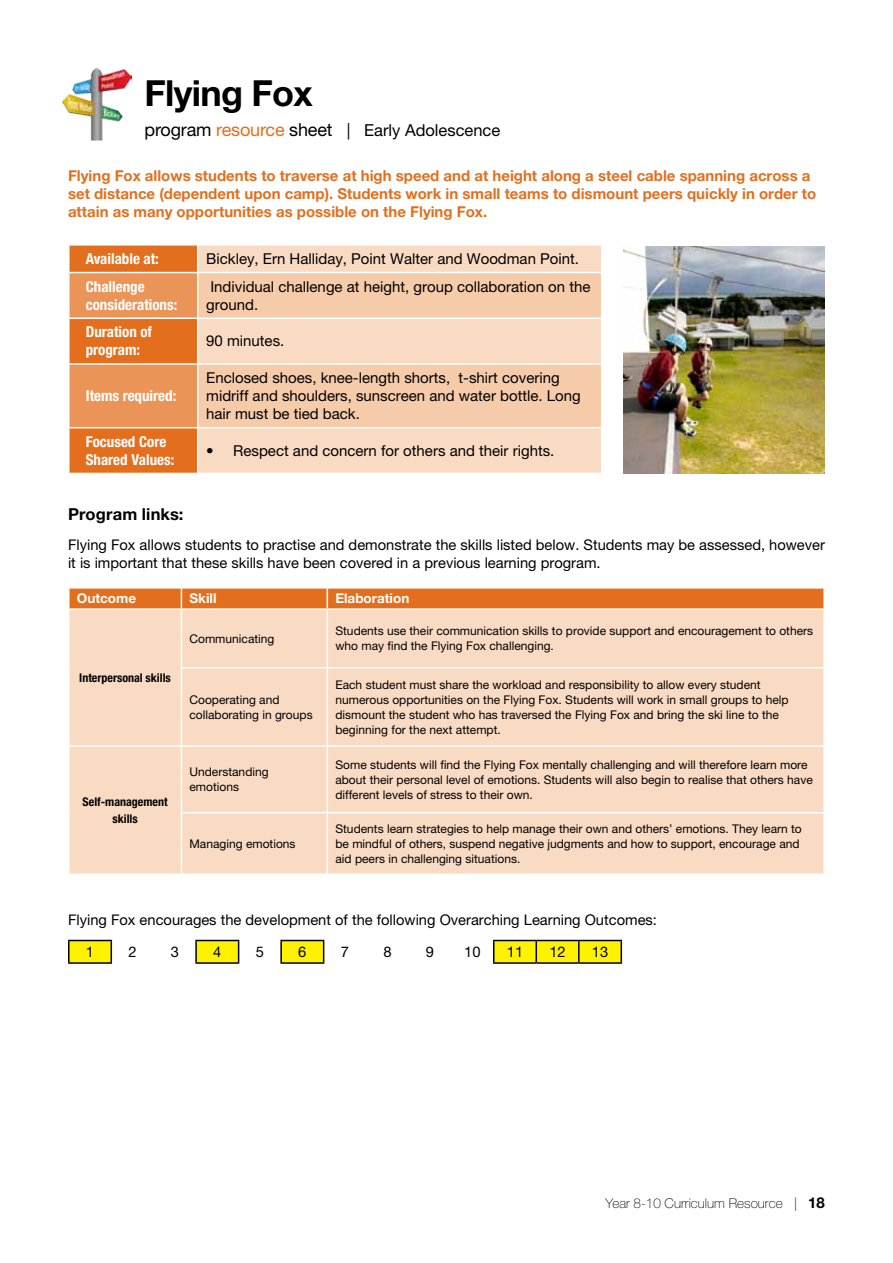
<style>
.page{position:relative;width:893px;height:1263px;background:#fff}
.page>*{position:absolute;margin:0;border:0;box-sizing:border-box;transform-origin:0 0}
.t1{font:700 36px "Helvetica Neue LT Std";letter-spacing:-.02em;color:#000}
.t2{font:16.5px "Helvetica Neue LT Std";color:#000}
.t3{font:700 16.5px "Helvetica Neue LT Std";letter-spacing:.01em;color:#000}
.t4{font:15px/18px "Helvetica Neue LT Std";color:#000}
.t5{font:700 15px/18px "Helvetica Neue LT Std";color:#e36f1e}
.t6{font:700 condensed 15px/18px "Helvetica Neue LT Std";color:#fff}
.t7{font:14.7px/18px "Helvetica Neue LT Std";color:#000}
.t8{font:100 13.5px "Helvetica Neue LT Std";color:#000}
.t9{font:700 13.5px "Helvetica Neue LT Std";color:#fff}
.t10{font:12px/15px "Helvetica Neue LT Std";color:#000}
.t11{font:700 condensed 12px/16.5px "Helvetica Neue LT Std";color:#000;text-align:center}
.s1{font-size:18px}
.s2{font-size:18px;color:#e36f1e}
.s3{font-weight:700;font-size:15px}
</style>
<div class="page">
<img style="left:62px;top:69px;width:69px;height:72px">
<div style="left:198px;top:246px;width:403px;height:227px;background:#f9dbc4"></div>
<svg style="left:198px;top:273px;width:403px;height:154px;background:#f6cfb1"></svg>
<hr style="left:198px;top:272px;width:404px;height:1px;background:#fff">
<hr style="left:198px;top:317px;width:404px;height:2px;background:#fff">
<hr style="left:198px;top:363px;width:404px;height:2px;background:#fff">
<hr style="left:198px;top:427px;width:404px;height:1px;background:#fff">
<svg style="left:69px;top:245px;width:129px;height:228px;background:#e78440"></svg>
<hr style="left:68px;top:273px;width:2px;height:45px;background:#fff">
<hr style="left:197px;top:273px;width:1px;height:44px;background:#fff">
<hr style="left:68px;top:318px;width:2px;height:46px;background:#fff">
<hr style="left:197px;top:319px;width:1px;height:44px;background:#fff">
<hr style="left:68px;top:364px;width:2px;height:64px;background:#fff">
<hr style="left:197px;top:365px;width:1px;height:62px;background:#fff">
<hr style="left:68px;top:428px;width:2px;height:45px;background:#fff">
<hr style="left:197px;top:428px;width:1px;height:45px;background:#fff">
<div style="left:70px;top:610px;width:753px;height:263px;background:#f9dbc4"></div>
<hr style="left:181px;top:667px;width:146px;height:1px;background:#fff">
<hr style="left:327px;top:667px;width:498px;height:1px;background:#fff">
<hr style="left:68px;top:745px;width:113px;height:2px;background:#fff">
<hr style="left:181px;top:745px;width:146px;height:2px;background:#fff">
<hr style="left:327px;top:745px;width:498px;height:2px;background:#fff">
<hr style="left:181px;top:812px;width:146px;height:1px;background:#fff">
<hr style="left:327px;top:812px;width:498px;height:1px;background:#fff">
<hr style="left:181px;top:610px;width:1px;height:57px;background:#fff">
<hr style="left:327px;top:610px;width:1px;height:57px;background:#fff">
<hr style="left:181px;top:668px;width:1px;height:77px;background:#fff">
<hr style="left:327px;top:668px;width:1px;height:77px;background:#fff">
<hr style="left:181px;top:747px;width:1px;height:65px;background:#fff">
<hr style="left:327px;top:747px;width:1px;height:65px;background:#fff">
<hr style="left:181px;top:813px;width:1px;height:60px;background:#fff">
<hr style="left:327px;top:813px;width:1px;height:60px;background:#fff">
<svg style="left:68px;top:588px;width:757px;height:21px;background:#e4782c"></svg>
<hr style="left:68px;top:940px;width:44px;height:1px;background:#000">
<hr style="left:68px;top:941px;width:2px;height:21px;background:#000">
<hr style="left:68px;top:962px;width:44px;height:2px;background:#000">
<hr style="left:280px;top:962px;width:44px;height:2px;background:#000">
<hr style="left:195px;top:962px;width:44px;height:2px;background:#000">
<svg style="left:69px;top:940px;width:553px;height:23px"></svg>
<hr style="left:493px;top:962px;width:43px;height:2px;background:#000">
<hr style="left:536px;top:962px;width:43px;height:2px;background:#000">
<hr style="left:579px;top:962px;width:43px;height:2px;background:#000">
<img style="left:623px;top:247px;width:202px;height:226px">
<h1 class="t1" style="left:145px;top:71px;width:170px">Flying Fox</h1>
<h2 class="t2" style="left:145px;top:120px;width:357px"><span class="s1">program</span> <span class="s2">resource</span> <span class="s1">sheet</span> | Early Adolescence</h2>
<p class="t5" style="left:68px;top:166px;width:750px">Flying Fox allows students to traverse at high speed and at height along a steel cable spanning across a set distance (dependent upon camp). Students work in small teams to dismount peers quickly in order to attain as many opportunities as possible on the Flying Fox.</p>
<p class="t6" style="left:86px;top:249px;width:75px">Available at:</p>
<p class="t4" style="left:206px;top:249px;width:374px">Bickley, Ern Halliday, Point Walter and Woodman Point.</p>
<p class="t6" style="left:86px;top:277px;width:93px">Challenge considerations:</p>
<p class="t4" style="left:206px;top:277px;width:386px">Individual challenge at height, group collaboration on the ground.</p>
<p class="t6" style="left:86px;top:323px;width:68px">Duration of program:</p>
<p class="t4" style="left:206px;top:332px;width:80px">90 minutes.</p>
<p class="t6" style="left:86px;top:387px;width:92px">Items required:</p>
<p class="t4" style="left:206px;top:369px;width:376px">Enclosed shoes, knee-length shorts, t-shirt covering midriff and shoulders, sunscreen and water bottle. Long hair must be tied back.</p>
<p class="t6" style="left:86px;top:432px;width:90px">Focused Core<br>Shared Values:</p>
<p class="t4" style="left:206px;top:441px;width:350px">• Respect and concern for others and their rights.</p>
<h2 class="t3" style="left:68px;top:503px;width:117px">Program links:</h2>
<p class="t7" style="left:68px;top:536px;width:758px">Flying Fox allows students to practise and demonstrate the skills listed below. Students may be assessed, however it is important that these skills have been covered in a previous learning program.</p>
<p class="t9" style="left:77px;top:590px;width:61px">Outcome</p>
<p class="t9" style="left:190px;top:590px;width:28px">Skill</p>
<p class="t9" style="left:335px;top:590px;width:75px">Elaboration</p>
<p class="t11" style="left:79px;top:669px;width:93px">Interpersonal skills</p>
<p class="t11" style="left:83px;top:793px;width:87px">Self-management skills</p>
<p class="t10" style="left:190px;top:631px;width:86px">Communicating</p>
<p class="t10" style="left:335px;top:623px;width:479px">Students use their communication skills to provide support and encouragement to others who may find the Flying Fox challenging.</p>
<p class="t10" style="left:190px;top:692px;width:125px">Cooperating and collaborating in groups</p>
<p class="t10" style="left:335px;top:677px;width:455px">Each student must share the workload and responsibility to allow every student numerous opportunities on the Flying Fox. Students will work in small groups to help dismount the student who has traversed the Flying Fox and bring the ski line to the beginning for the next attempt.</p>
<p class="t10" style="left:190px;top:764px;width:81px">Understanding emotions</p>
<p class="t10" style="left:335px;top:757px;width:479px">Some students will find the Flying Fox mentally challenging and will therefore learn more about their personal level of emotions. Students will also begin to realise that others have different levels of stress to their own.</p>
<p class="t10" style="left:190px;top:836px;width:108px">Managing emotions</p>
<p class="t10" style="left:335px;top:821px;width:468px">Students learn strategies to help manage their own and others’ emotions. They learn to be mindful of others, suspend negative judgments and how to support, encourage and aid peers in challenging situations.</p>
<p class="t7" style="left:86px;top:904px;width:572px;line-height:31.8px;text-indent:-18px">Flying Fox encourages the development of the following Overarching Learning Outcomes:<br>1</p>
<p class="t7" style="left:128px;top:942px;width:10px">2</p>
<p class="t7" style="left:171px;top:942px;width:10px">3</p>
<p class="t7" style="left:213px;top:942px;width:10px">4</p>
<p class="t7" style="left:256px;top:942px;width:10px">5</p>
<p class="t7" style="left:298px;top:942px;width:10px">6</p>
<p class="t7" style="left:341px;top:942px;width:10px">7</p>
<p class="t7" style="left:383px;top:942px;width:10px">8</p>
<p class="t7" style="left:426px;top:942px;width:10px">9</p>
<p class="t7" style="left:464px;top:942px;width:18px">10</p>
<p class="t7" style="left:507px;top:942px;width:18px">11</p>
<p class="t7" style="left:549px;top:942px;width:18px">12</p>
<p class="t7" style="left:592px;top:942px;width:18px">13</p>
<p class="t8" style="left:606px;top:1195px;width:221px">Year 8-10 Curriculum Resource | <span class="s3">18</span></p>
</div>
